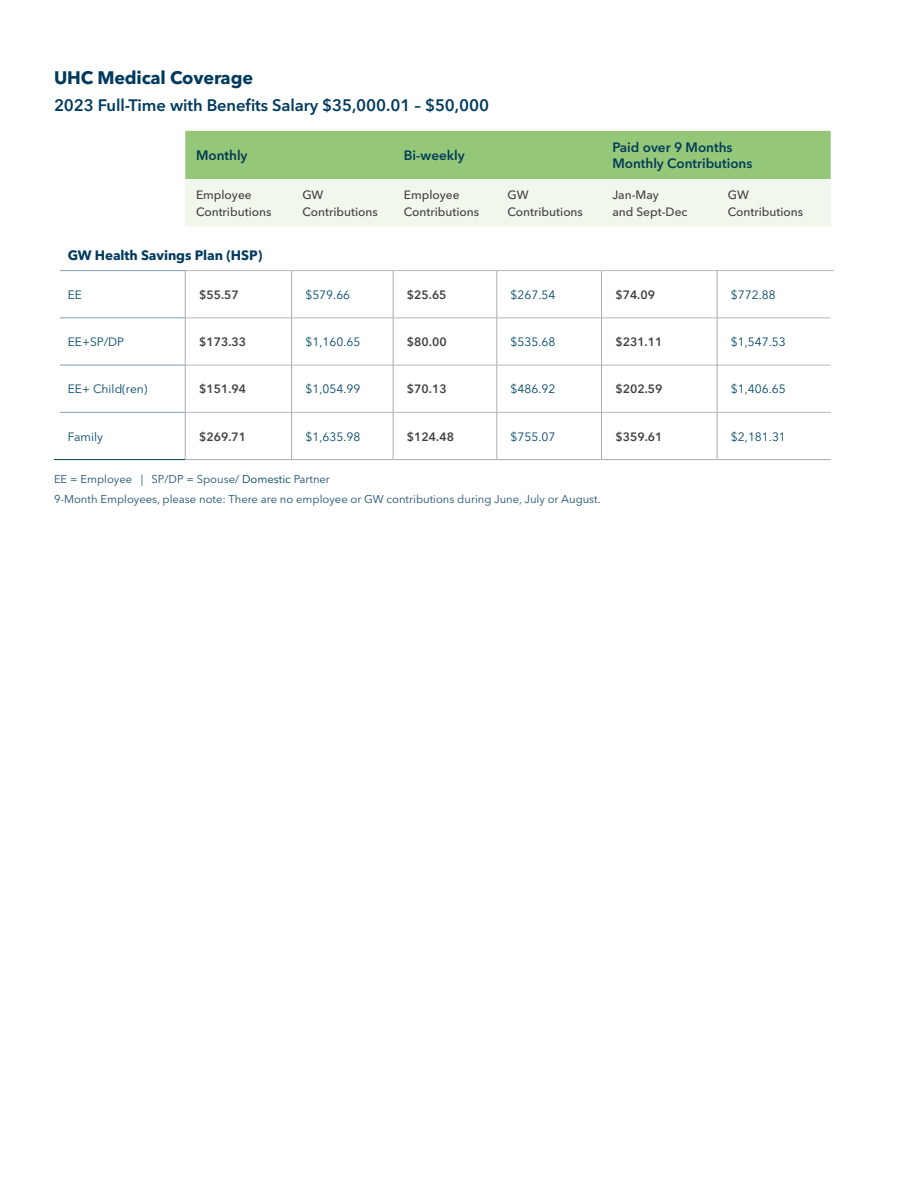
<style>
.page{position:relative;width:918px;height:1188px;background:#fff}
.page>*{position:absolute;margin:0;border:0;box-sizing:border-box;transform-origin:0 0}
.t1{font:700 18px "Avenir Next LT Pro";letter-spacing:-.01em;color:#003a5d}
.t2{font:600 16.5px "Avenir Next LT Pro";letter-spacing:-.005em;color:#003a5d}
.t3{font:600 13.5px/16.5px "Avenir Next LT Pro";color:#033c5a}
.t4{font:700 13.5px "Avenir Next LT Pro";letter-spacing:-.005em;color:#003a5d}
.t5{font:600 13.5px "Avenir Next LT Pro";color:#003951}
.t6{font:12px "Avenir Next LT Pro";color:#004669}
.t7{font:500 12px/16.5px "Avenir Next LT Pro";color:#414042}
.t8{font:600 12px "Avenir Next LT Pro";color:#414042}
.t9{font:11.25px/19.8px "Avenir Next LT Pro";color:#1c506b}
.s1{color:#033c5a}
</style>
<div class="page">
<svg style="left:185px;top:131px;width:646px;height:95px"></svg>
<hr style="left:60px;top:270px;width:125px;height:1px;background:#889fb7">
<hr style="left:60px;top:317px;width:125px;height:1px;background:#889fb7">
<hr style="left:60px;top:365px;width:125px;height:1px;background:#889fb7">
<hr style="left:60px;top:412px;width:125px;height:1px;background:#889fb7">
<hr style="left:54px;top:459px;width:131px;height:1px;background:#003a5d">
<hr style="left:185px;top:270px;width:107px;height:1px;background:#b4bac1">
<hr style="left:292px;top:270px;width:101px;height:1px;background:#b4bac1">
<hr style="left:393px;top:270px;width:104px;height:1px;background:#b4bac1">
<hr style="left:497px;top:270px;width:105px;height:1px;background:#b4bac1">
<hr style="left:602px;top:270px;width:115px;height:1px;background:#b4bac1">
<hr style="left:717px;top:270px;width:117px;height:1px;background:#b4bac1">
<hr style="left:185px;top:317px;width:106px;height:1px;background:#b4bac1">
<hr style="left:292px;top:317px;width:101px;height:1px;background:#b4bac1">
<hr style="left:393px;top:317px;width:104px;height:1px;background:#b4bac1">
<hr style="left:497px;top:317px;width:104px;height:1px;background:#b4bac1">
<hr style="left:602px;top:317px;width:115px;height:1px;background:#b4bac1">
<hr style="left:717px;top:317px;width:114px;height:1px;background:#b4bac1">
<hr style="left:185px;top:365px;width:106px;height:1px;background:#b4bac1">
<hr style="left:292px;top:365px;width:101px;height:1px;background:#b4bac1">
<hr style="left:393px;top:365px;width:104px;height:1px;background:#b4bac1">
<hr style="left:497px;top:365px;width:104px;height:1px;background:#b4bac1">
<hr style="left:602px;top:365px;width:115px;height:1px;background:#b4bac1">
<hr style="left:717px;top:365px;width:114px;height:1px;background:#b4bac1">
<hr style="left:185px;top:412px;width:106px;height:1px;background:#b4bac1">
<hr style="left:292px;top:412px;width:101px;height:1px;background:#b4bac1">
<hr style="left:393px;top:412px;width:104px;height:1px;background:#b4bac1">
<hr style="left:497px;top:412px;width:104px;height:1px;background:#b4bac1">
<hr style="left:602px;top:412px;width:115px;height:1px;background:#b4bac1">
<hr style="left:717px;top:412px;width:114px;height:1px;background:#b4bac1">
<hr style="left:185px;top:271px;width:1px;height:47px;background:#a8aaad">
<hr style="left:291px;top:271px;width:1px;height:47px;background:#a8aaad">
<hr style="left:393px;top:271px;width:1px;height:47px;background:#a8aaad">
<hr style="left:497px;top:271px;width:1px;height:47px;background:#a8aaad">
<hr style="left:601px;top:271px;width:1px;height:47px;background:#a8aaad">
<hr style="left:717px;top:271px;width:1px;height:47px;background:#a8aaad">
<hr style="left:185px;top:318px;width:1px;height:47px;background:#a8aaad">
<hr style="left:291px;top:318px;width:1px;height:47px;background:#a8aaad">
<hr style="left:393px;top:318px;width:1px;height:47px;background:#a8aaad">
<hr style="left:497px;top:318px;width:1px;height:47px;background:#a8aaad">
<hr style="left:601px;top:318px;width:1px;height:47px;background:#a8aaad">
<hr style="left:717px;top:318px;width:1px;height:47px;background:#a8aaad">
<hr style="left:185px;top:365px;width:1px;height:47px;background:#a8aaad">
<hr style="left:291px;top:365px;width:1px;height:47px;background:#a8aaad">
<hr style="left:393px;top:365px;width:1px;height:47px;background:#a8aaad">
<hr style="left:497px;top:365px;width:1px;height:47px;background:#a8aaad">
<hr style="left:601px;top:365px;width:1px;height:47px;background:#a8aaad">
<hr style="left:717px;top:365px;width:1px;height:47px;background:#a8aaad">
<hr style="left:185px;top:412px;width:1px;height:47px;background:#a8aaad">
<hr style="left:291px;top:412px;width:1px;height:47px;background:#a8aaad">
<hr style="left:393px;top:412px;width:1px;height:47px;background:#a8aaad">
<hr style="left:497px;top:412px;width:1px;height:47px;background:#a8aaad">
<hr style="left:601px;top:412px;width:1px;height:47px;background:#a8aaad">
<hr style="left:717px;top:412px;width:1px;height:47px;background:#a8aaad">
<hr style="left:185px;top:459px;width:107px;height:1px;background:#a8aaad">
<hr style="left:292px;top:459px;width:101px;height:1px;background:#a8aaad">
<hr style="left:393px;top:459px;width:104px;height:1px;background:#a8aaad">
<hr style="left:497px;top:459px;width:105px;height:1px;background:#a8aaad">
<hr style="left:602px;top:459px;width:115px;height:1px;background:#a8aaad">
<hr style="left:717px;top:459px;width:114px;height:1px;background:#a8aaad">
<h1 class="t1" style="left:54px;top:66px;width:201px">UHC Medical Coverage</h1>
<h2 class="t2" style="left:54px;top:96px;width:437px">2023 Full-Time with Benefits Salary $35,000.01 – $50,000</h2>
<p class="t5" style="left:196px;top:147px;width:53px">Monthly</p>
<p class="t3" style="left:404px;top:147px;width:62px">Bi-weekly</p>
<p class="t3" style="left:612px;top:139px;width:142px">Paid over 9 Months<br>Monthly Contributions</p>
<p class="t7" style="left:196px;top:187px;width:77px">Employee<br>Contributions</p>
<p class="t7" style="left:302px;top:187px;width:77px">GW<br>Contributions</p>
<p class="t7" style="left:404px;top:187px;width:77px">Employee<br>Contributions</p>
<p class="t7" style="left:508px;top:187px;width:77px">GW<br>Contributions</p>
<p class="t7" style="left:612px;top:187px;width:77px">Jan-May<br>and Sept-Dec</p>
<p class="t7" style="left:728px;top:187px;width:77px">GW<br>Contributions</p>
<p class="t4" style="left:68px;top:247px;width:196px">GW Health Savings Plan (HSP)</p>
<p class="t6" style="left:68px;top:287px;width:16px">EE</p>
<p class="t8" style="left:199px;top:287px;width:41px">$55.57</p>
<p class="t6" style="left:305px;top:287px;width:46px">$579.66</p>
<p class="t8" style="left:407px;top:287px;width:41px">$25.65</p>
<p class="t6" style="left:511px;top:287px;width:46px">$267.54</p>
<p class="t8" style="left:615px;top:287px;width:41px">$74.09</p>
<p class="t6" style="left:731px;top:287px;width:46px">$772.88</p>
<p class="t6" style="left:68px;top:335px;width:58px">EE+SP/DP</p>
<p class="t8" style="left:199px;top:335px;width:49px">$173.33</p>
<p class="t6" style="left:305px;top:335px;width:56px">$1,160.65</p>
<p class="t8" style="left:407px;top:335px;width:41px">$80.00</p>
<p class="t6" style="left:511px;top:335px;width:46px">$535.68</p>
<p class="t8" style="left:615px;top:335px;width:49px">$231.11</p>
<p class="t6" style="left:731px;top:335px;width:56px">$1,547.53</p>
<p class="t6" style="left:68px;top:382px;width:81px">EE+ Child(ren)</p>
<p class="t8" style="left:199px;top:382px;width:49px">$151.94</p>
<p class="t6" style="left:305px;top:382px;width:56px">$1,054.99</p>
<p class="t8" style="left:407px;top:382px;width:41px">$70.13</p>
<p class="t6" style="left:511px;top:382px;width:46px">$486.92</p>
<p class="t8" style="left:615px;top:382px;width:49px">$202.59</p>
<p class="t6" style="left:731px;top:382px;width:56px">$1,406.65</p>
<p class="t6" style="left:68px;top:429px;width:37px">Family</p>
<p class="t8" style="left:199px;top:429px;width:49px">$269.71</p>
<p class="t6" style="left:305px;top:429px;width:56px">$1,635.98</p>
<p class="t8" style="left:407px;top:429px;width:49px">$124.48</p>
<p class="t6" style="left:511px;top:429px;width:46px">$755.07</p>
<p class="t8" style="left:615px;top:429px;width:49px">$359.61</p>
<p class="t6" style="left:731px;top:429px;width:56px">$2,181.31</p>
<p class="t9" style="left:54px;top:469px;width:548px">EE = Employee | SP/DP = Spouse/ <span class="s1">Domestic</span> Partner<br>9-Month Employees, please note: There are no employee or GW contributions during June, July or August.</p>
</div>
